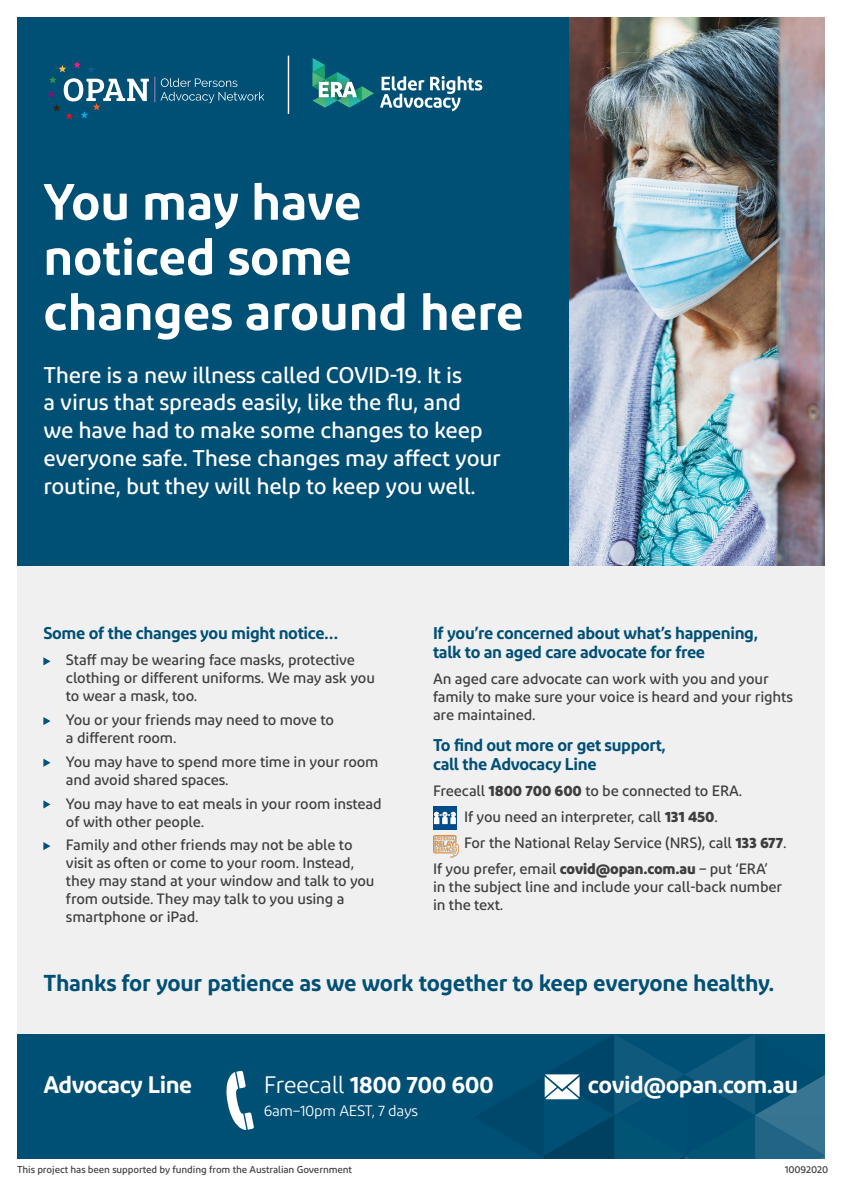
<style>
.page{position:relative;width:842px;height:1191px;background:#fff}
.page>*{position:absolute;margin:0;border:0;box-sizing:border-box;transform-origin:0 0}
.t1{font:600 51px/55.1px "Diodrum";color:#fff}
.sub{font:600 23.8px "Diodrum";letter-spacing:-.02em;color:#fff}
.copy{font:600 23px "Diodrum";letter-spacing:-.01em;color:#004f75}
.copy-2{font:500 22.7px/27.7px "Diodrum";letter-spacing:-.01em;color:#fff}
.sub-2{font:600 17px/19px "Diodrum";letter-spacing:-.02em;color:#004f75}
.sub-3{font:15.2px "Diodrum";letter-spacing:-.02em;color:#fff}
.copy-3{font:500 15px/18px "Diodrum";letter-spacing:-.01em;color:#3e3e3f}
.copy-4{font:500 10px "Diodrum";letter-spacing:-.01em;color:#3e3e3f}
.s1{font-weight:700}
.s2{font-weight:400}
</style>
<div class="page">
<div style="left:17px;top:566px;width:808px;height:467px;background:#f0f0f1"></div>
<div style="left:17px;top:1033px;width:808px;height:125px;background:#004f75"></div>
<div style="left:17px;top:17px;width:808px;height:549px;background:#004f75"></div>
<img style="left:570px;top:17px;width:255px;height:549px">
<svg style="left:43px;top:657px;width:8px;height:8px"></svg>
<svg style="left:43px;top:717px;width:8px;height:8px"></svg>
<svg style="left:43px;top:758px;width:8px;height:9px"></svg>
<svg style="left:43px;top:800px;width:8px;height:8px"></svg>
<svg style="left:43px;top:842px;width:8px;height:8px"></svg>
<img style="left:433px;top:806px;width:23px;height:24px">
<img style="left:433px;top:835px;width:25px;height:22px">
<svg style="left:47px;top:61px;width:217px;height:59px"></svg>
<hr style="left:288px;top:56px;width:1px;height:58px;background:#fff">
<svg style="left:380px;top:76px;width:102px;height:35px"></svg>
<svg style="left:313px;top:58px;width:61px;height:49px"></svg>
<svg style="left:226px;top:1070px;width:28px;height:60px"></svg>
<svg style="left:473px;top:1033px;width:352px;height:125px"></svg>
<p class="t1" style="left:43px;top:173px;width:482px">You may have noticed some changes around here</p>
<p class="copy-2" style="left:43px;top:360px;width:459px">There is a new illness called COVID-19. It is<br>a virus that spreads easily, like the flu, and<br>we have had to make some changes to keep everyone safe. These changes may affect your routine, but they will help to keep you well.</p>
<p class="sub-2" style="left:43px;top:623px;width:297px">Some of the changes you might notice…</p>
<p class="copy-3" style="left:66px;top:651px;width:310px">Staff may be wearing face masks, protective clothing or different uniforms. We may ask you to wear a mask, too.</p>
<p class="copy-3" style="left:66px;top:710px;width:270px">You or your friends may need to move to a different room.</p>
<p class="copy-3" style="left:66px;top:752px;width:314px">You may have to spend more time in your room and avoid shared spaces.</p>
<p class="copy-3" style="left:66px;top:794px;width:317px">You may have to eat meals in your room instead of with other people.</p>
<p class="copy-3" style="left:66px;top:835px;width:310px">Family and other friends may not be able to visit as often or come to your room. Instead, they may stand at your window and talk to you from outside. They may talk to you using a smartphone or iPad.</p>
<p class="sub-2" style="left:433px;top:623px;width:326px">If you’re concerned about what’s happening, talk to an aged care advocate for free</p>
<p class="copy-3" style="left:433px;top:670px;width:361px">An aged care advocate can work with you and your family to make sure your voice is heard and your rights are maintained.</p>
<p class="sub-2" style="left:433px;top:735px;width:234px">To find out more or get support, call the Advocacy Line</p>
<p class="copy-3" style="left:433px;top:781px;width:311px">Freecall <span class="s1">1800 700 600</span> to be connected to ERA.</p>
<p class="copy-3" style="left:464px;top:807px;width:255px">If you need an interpreter, call <span class="s1">131 450</span>.</p>
<p class="copy-3" style="left:464px;top:833px;width:324px">For the National Relay Service (NRS), call <span class="s1">133 677</span>.</p>
<p class="copy-3" style="left:433px;top:859px;width:351px">If you prefer, email <span class="s1">covid@opan.com.au</span> – put ‘ERA’ in the subject line and include your call-back number in the text.</p>
<p class="copy" style="left:43px;top:968px;width:732px">Thanks for your patience as we work together to keep everyone healthy.</p>
<p class="sub" style="left:43px;top:1069px;width:150px">Advocacy Line</p>
<p class="sub" style="left:264px;top:1069px;width:232px"><span class="s2">Freecall</span> 1800 700 600</p>
<p class="sub-3" style="left:264px;top:1101px;width:156px">6am–10pm AEST, 7 days</p>
<p class="copy-4" style="left:17px;top:1163px;width:337px">This project has been supported by funding from the Australian Government</p>
<p class="sub" style="left:588px;top:1069px;width:212px">covid@opan.com.au</p>
<p class="copy-4" style="left:785px;top:1163px;width:45px">10092020</p>
</div>
